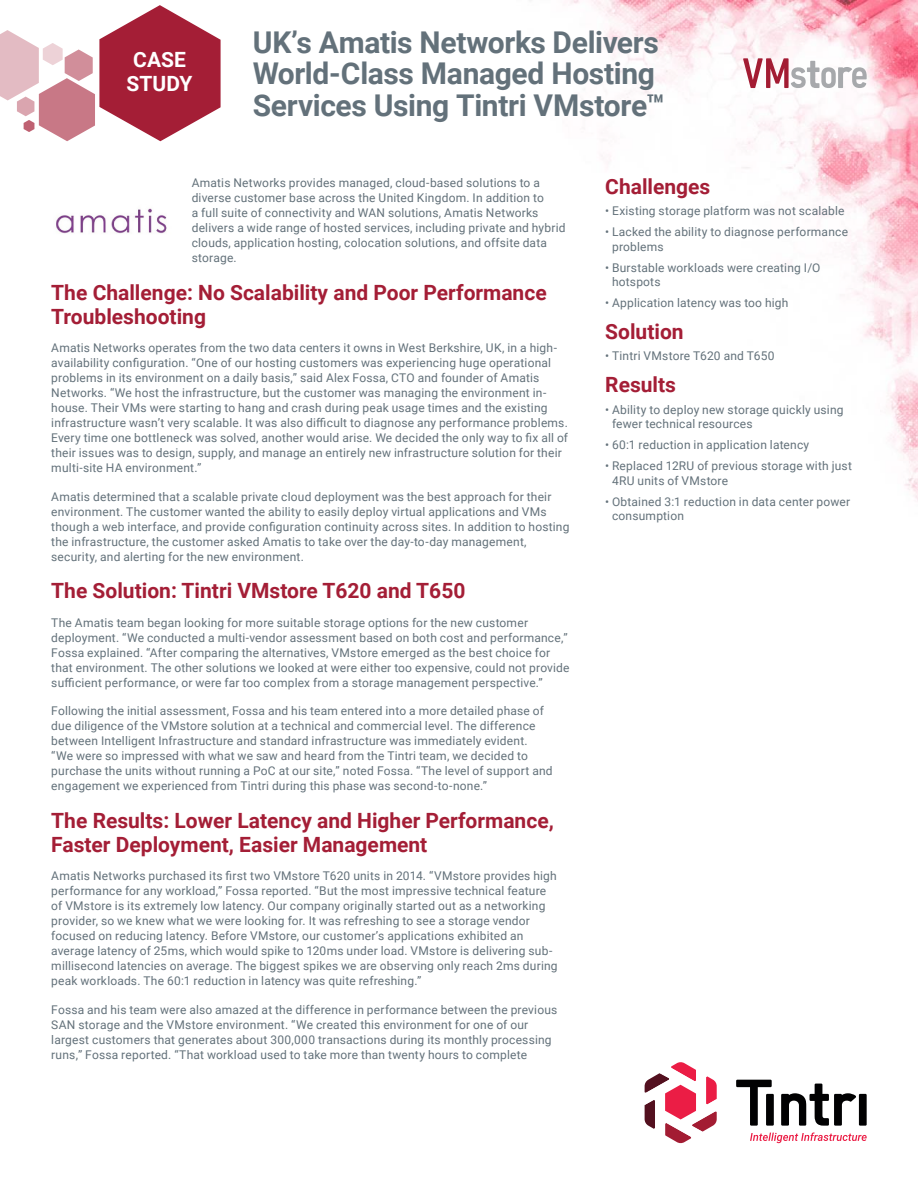
<style>
.page{position:relative;width:918px;height:1188px;background:#fff}
.page>*{position:absolute;margin:0;border:0;box-sizing:border-box;transform-origin:0 0}
.t1{font:700 30px/31.5px "Roboto";letter-spacing:-.01em;color:#63717a}
.t2{font:700 21px/24px "Roboto";color:#a41e36}
.t3{font:700 21px/24px "Roboto";color:#fff;text-align:center}
.t4{font:12px/15px "Roboto";letter-spacing:.015em;color:#63717a}
</style>
<div class="page">
<img style="left:570px;top:0;width:348px;height:501px">
<svg style="left:0;top:5px;width:221px;height:136px"></svg>
<svg style="left:750px;top:1132px;width:117px;height:11px"></svg>
<svg style="left:736px;top:1080px;width:36px;height:46px"></svg>
<div style="left:859px;top:1094px;width:8px;height:32px;background:#010102"></div>
<svg style="left:781px;top:1084px;width:75px;height:42px"></svg>
<div style="left:766px;top:1094px;width:8px;height:32px;background:#010102"></div>
<svg style="left:645px;top:1062px;width:72px;height:81px"></svg>
<svg style="left:743px;top:58px;width:124px;height:30px"></svg>
<img style="left:56px;top:208px;width:111px;height:26px">
<h2 class="t3" style="left:127px;top:50px;width:67px">CASE<br>STUDY</h2>
<h1 class="t1" style="left:253px;top:29px;width:413px">UK’s Amatis Networks Delivers<br>World-Class Managed Hosting<br>Services Using Tintri VMstore™</h1>
<p class="t4" style="left:192px;top:176px;width:375px">Amatis Networks provides managed, cloud-based solutions to a diverse customer base across the United Kingdom. In addition to<br>a full suite of connectivity and WAN solutions, Amatis Networks delivers a wide range of hosted services, including private and hybrid clouds, application hosting, colocation solutions, and offsite data storage.</p>
<h2 class="t2" style="left:51px;top:282px;width:497px">The Challenge: No Scalability and Poor Performance<br>Troubleshooting</h2>
<p class="t4" style="left:51px;top:341px;width:518px">Amatis Networks operates from the two data centers it owns in West Berkshire, UK, in a high&shy;availability con昀椀guration. “One of our hosting customers was experiencing huge operational problems in its environment on a daily basis,” said Alex Fossa, CTO and founder of Amatis Networks. “We host the infrastructure, but the customer was managing the environment in&shy;house. Their VMs were starting to hang and crash during peak usage times and the existing infrastructure wasn’t very scalable. It was also di昀케cult to diagnose any performance problems.<br>Every time one bottleneck was solved, another would arise. We decided the only way to 昀椀x all of their issues was to design, supply, and manage an entirely new infrastructure solution for their multi-site HA environment.”</p>
<p class="t4" style="left:51px;top:490px;width:520px">Amatis determined that a scalable private cloud deployment was the best approach for their environment. The customer wanted the ability to easily deploy virtual applications and VMs though a web interface, and provide con昀椀guration continuity across sites. In addition to hosting the infrastructure, the customer asked Amatis to take over the day-to-day management, security, and alerting for the new environment.</p>
<h2 class="t2" style="left:51px;top:581px;width:416px">The Solution: Tintri VMstore T620 and T650</h2>
<p class="t4" style="left:51px;top:614px;width:520px">The Amatis team began looking for more suitable storage options for the new customer deployment. “We conducted a multi-vendor assessment based on both cost and performance,” Fossa explained. “After comparing the alternatives, VMstore emerged as the best choice for that environment. The other solutions we looked at were either too expensive, could not provide su昀케cient performance, or were far too complex from a storage management perspective.”</p>
<p class="t4" style="left:51px;top:703px;width:503px">Following the initial assessment, Fossa and his team entered into a more detailed phase of due diligence of the VMstore solution at a technical and commercial level. The difference between Intelligent Infrastructure and standard infrastructure was immediately evident.<br>“We were so impressed with what we saw and heard from the Tintri team, we decided to purchase the units without running a PoC at our site,” noted Fossa. “The level of support and engagement we experienced from Tintri during this phase was second-to-none.”</p>
<h2 class="t2" style="left:51px;top:810px;width:504px">The Results: Lower Latency and Higher Performance,<br>Faster Deployment, Easier Management</h2>
<p class="t4" style="left:51px;top:868px;width:508px">Amatis Networks purchased its 昀椀rst two VMstore T620 units in 2014. “VMstore provides high performance for any workload,” Fossa reported. “But the most impressive technical feature of VMstore is its extremely low latency. Our company originally started out as a networking provider, so we knew what we were looking for. It was refreshing to see a storage vendor focused on reducing latency. Before VMstore, our customer’s applications exhibited an average latency of 25ms, which would spike to 120ms under load. VMstore is delivering sub&shy;millisecond latencies on average. The biggest spikes we are observing only reach 2ms during peak workloads. The 60:1 reduction in latency was quite refreshing.”</p>
<p class="t4" style="left:51px;top:1001px;width:508px">Fossa and his team were also amazed at the difference in performance between the previous SAN storage and the VMstore environment. “We created this environment for one of our largest customers that generates about 300,000 transactions during its monthly processing runs,” Fossa reported. “That workload used to take more than twenty hours to complete</p>
<h2 class="t2" style="left:605px;top:176px;width:107px">Challenges</h2>
<p class="t4" style="left:605px;top:204px;width:241px">• Existing storage platform was not scalable</p>
<p class="t4" style="left:612px;top:226px;width:238px;line-height:14.4px;text-indent:-7px">• Lacked the ability to diagnose performance problems</p>
<p class="t4" style="left:612px;top:261px;width:210px;line-height:14.4px;text-indent:-7px">• Burstable workloads were creating I/O hotspots</p>
<p class="t4" style="left:605px;top:297px;width:185px">• Application latency was too high</p>
<h2 class="t2" style="left:605px;top:322px;width:80px">Solution</h2>
<p class="t4" style="left:605px;top:350px;width:171px">• Tintri VMstore T620 and T650</p>
<h2 class="t2" style="left:605px;top:375px;width:72px">Results</h2>
<p class="t4" style="left:612px;top:403px;width:233px;line-height:14.4px;text-indent:-7px">• Ability to deploy new storage quickly using fewer technical resources</p>
<p class="t4" style="left:605px;top:438px;width:205px">• 60:1 reduction in application latency</p>
<p class="t4" style="left:612px;top:460px;width:241px;line-height:14.4px;text-indent:-7px">• Replaced 12RU of previous storage with just<br>4RU units of VMstore</p>
<p class="t4" style="left:612px;top:495px;width:240px;line-height:14.4px;text-indent:-7px">• Obtained 3:1 reduction in data center power consumption</p>
</div>
